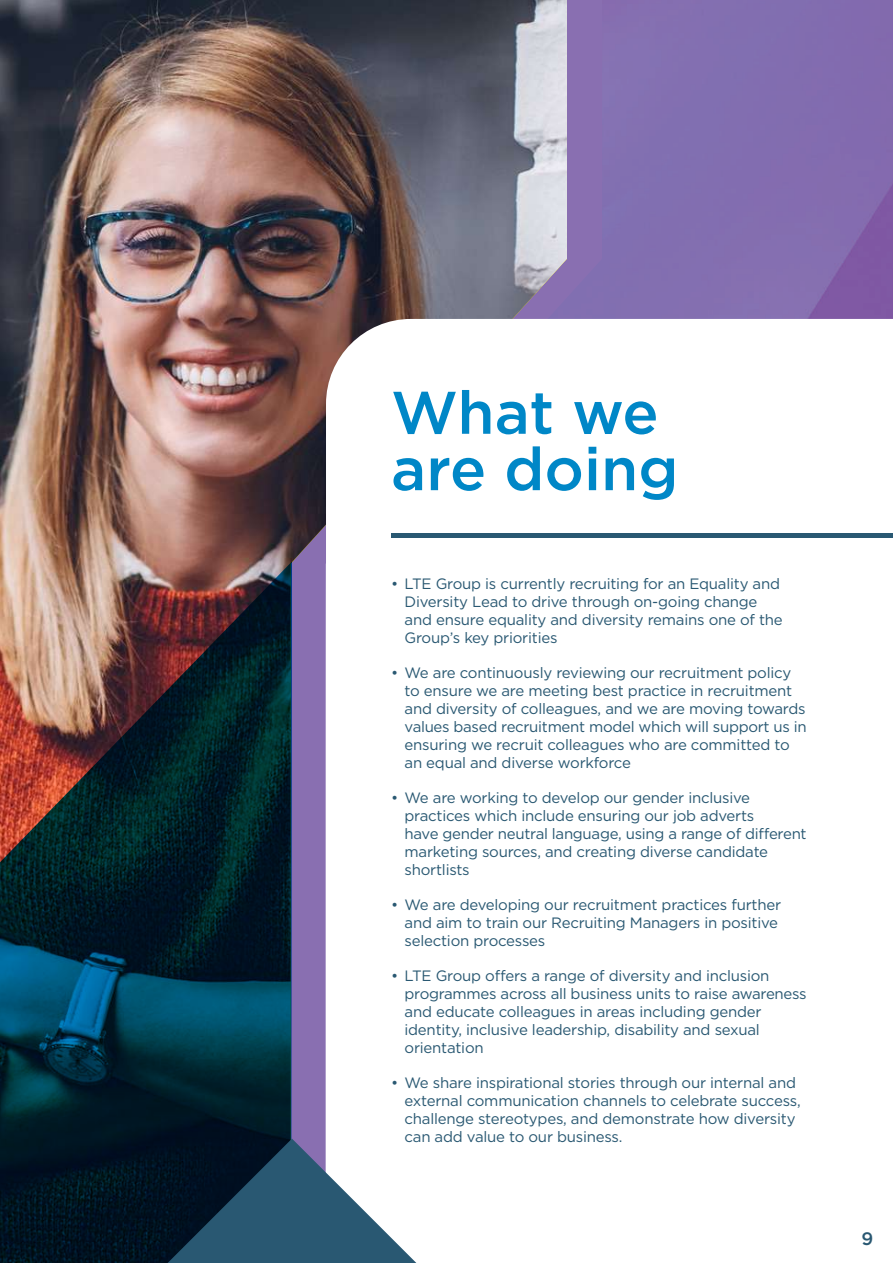
<style>
.page{position:relative;width:893px;height:1263px;background:#fff}
.page>*{position:absolute;margin:0;border:0;box-sizing:border-box;transform-origin:0 0}
.t1{font:500 60px/56.4px "Gotham";color:#0087c7}
.t2{font:500 18px "Gotham";color:#295872}
.t3{font:15px/18px "Gotham";letter-spacing:-.015em;color:#295872}
</style>
<div class="page">
<div style="left:602px;top:0;width:291px;height:319px;background:#826eb0"></div>
<img style="left:0;top:0;width:567px;height:1263px">
<svg style="left:326px;top:319px;width:567px;height:882px"></svg>
<hr style="left:391px;top:533px;width:502px;height:4px;background:#295872">
<img style="left:0;top:560px;width:292px;height:703px">
<svg style="left:168px;top:1138px;width:248px;height:125px"></svg>
<h1 class="t1" style="left:391px;top:384px;width:289px">What we are doing</h1>
<p class="t3" style="left:405px;top:574px;width:380px;text-indent:-14px">• LTE Group is currently recruiting for an Equality and Diversity Lead to drive through on-going change and ensure equality and diversity remains one of the Group’s key priorities</p>
<p class="t3" style="left:405px;top:663px;width:404px;text-indent:-14px">• We are continuously reviewing our recruitment policy to ensure we are meeting best practice in recruitment and diversity of colleagues, and we are moving towards values based recruitment model which will support us in ensuring we recruit colleagues who are committed to an equal and diverse workforce</p>
<p class="t3" style="left:405px;top:788px;width:404px;text-indent:-14px">• We are working to develop our gender inclusive practices which include ensuring our job adverts<br>have gender neutral language, using a range of different marketing sources, and creating diverse candidate shortlists</p>
<p class="t3" style="left:405px;top:895px;width:378px;text-indent:-14px">• We are developing our recruitment practices further and aim to train our Recruiting Managers in positive selection processes</p>
<p class="t3" style="left:405px;top:966px;width:404px;text-indent:-14px">• LTE Group offers a range of diversity and inclusion programmes across all business units to raise awareness and educate colleagues in areas including gender identity, inclusive leadership, disability and sexual orientation</p>
<p class="t3" style="left:405px;top:1073px;width:398px;text-indent:-14px">• We share inspirational stories through our internal and external communication channels to celebrate success, challenge stereotypes, and demonstrate how diversity can add value to our business.</p>
<p class="t2" style="left:861px;top:1226px;width:13px">9</p>
</div>
